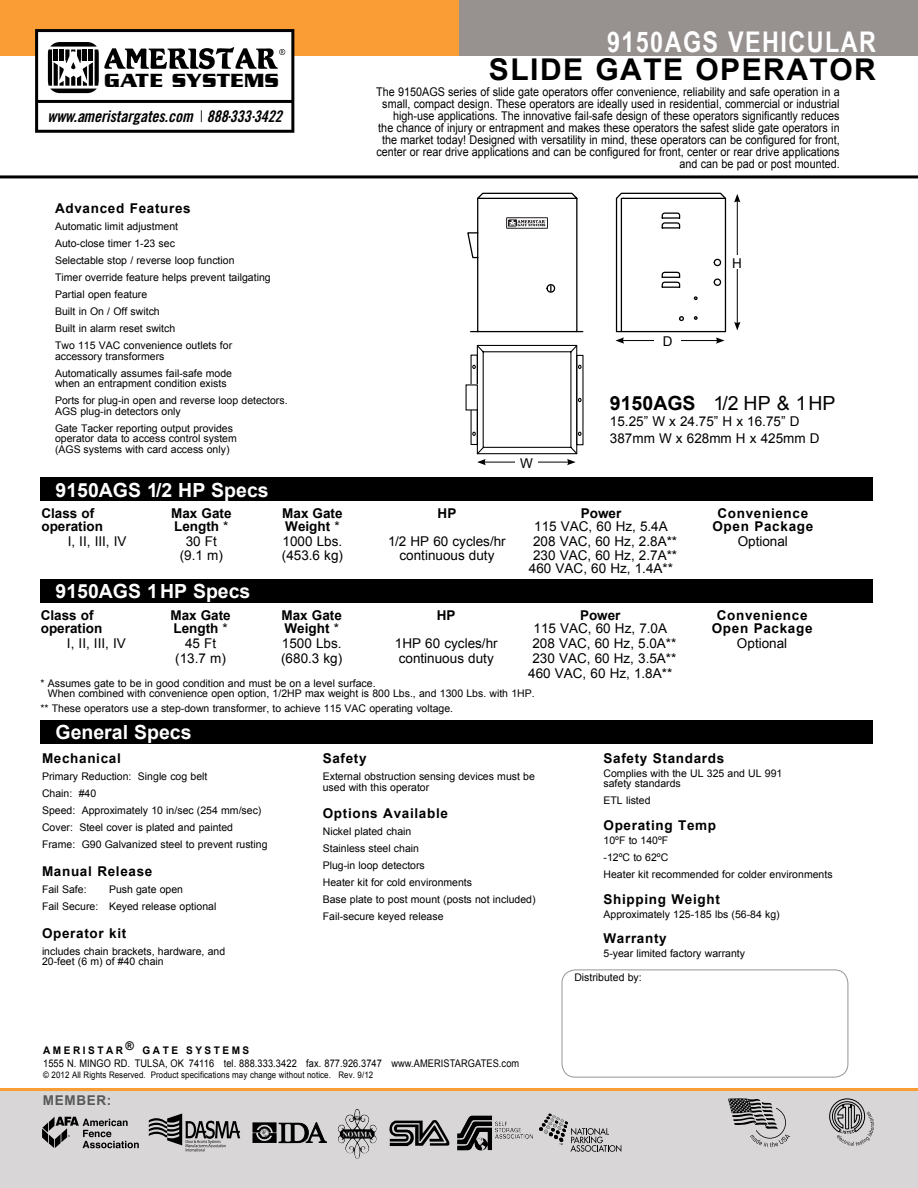
<style>
.page{position:relative;width:918px;height:1188px;background:#fff}
.page>*{position:absolute;margin:0;border:0;box-sizing:border-box;transform-origin:0 0}
.t1{font:700 30px "Arial";letter-spacing:.05em;color:#000}
.t2{font:700 28.5px "Arial Narrow";letter-spacing:.05em;color:#fff}
.t3{font:700 20.55px "Serpentine Std";letter-spacing:.005em;color:#000}
.t4{font:700 19.5px "Arial";color:#fff}
.t5{font:19.5px "Arial";color:#000}
.t6{font:16.05px "Trade Gothic LT Std Bd Cn 20 Obl";letter-spacing:-.005em;color:#000}
.t7{font:13.5px/16.5px "Arial";color:#000;text-align:center}
.t8{font:700 13.5px "Arial";letter-spacing:.05em;color:#000}
.t9{font:700 13.5px "Arial";color:#000}
.t10{font:700 13.5px "Arial";letter-spacing:.05em;color:#58595b}
.t11{font:12px/12px "Arial";color:#000;text-align:right;scale:.9 1}
.t12{font:10.5px/17px "Arial";color:#000}
.t13{font:10.5px/13px "Arial";color:#000;scale:.88 1}
.t14{font:9px "Arial";letter-spacing:.01em;color:#000;scale:.88 1}
.s1{font-family:"Trade Gothic LT Std";font-weight:300}
.s2{font-weight:700}
.s3{font-weight:400}
</style>
<div class="page">
<div style="left:0;top:0;width:918px;height:56px;background:#f99d34"></div>
<svg style="left:35px;top:29px;width:259px;height:104px"></svg>
<hr style="left:37px;top:100px;width:255px;height:3px;background:#000">
<div style="left:459px;top:0;width:459px;height:56px;background:#979190"></div>
<div style="left:0;top:1089px;width:918px;height:99px;background:#d8d6d6"></div>
<svg style="left:728px;top:1098px;width:62px;height:49px"></svg>
<svg style="left:829px;top:1099px;width:45px;height:47px"></svg>
<hr style="left:0;top:175px;width:918px;height:3px;background:#000">
<div style="left:40px;top:721px;width:833px;height:23px;background:#000"></div>
<hr style="left:0;top:1088px;width:918px;height:3px;background:#f99d34">
<div style="left:562px;top:970px;width:286px;height:108px;border:1px solid #939598;border-radius:14px"></div>
<svg style="left:466px;top:193px;width:260px;height:272px"></svg>
<div style="left:655px;top:334px;width:26px;height:15px;background:#fff"></div>
<hr style="left:737px;top:200px;width:1px;height:124px;background:#000">
<svg style="left:734px;top:194px;width:6px;height:9px"></svg>
<svg style="left:734px;top:322px;width:6px;height:9px"></svg>
<div style="left:728px;top:256px;width:19px;height:13px;background:#fff"></div>
<div style="left:40px;top:579px;width:833px;height:24px;background:#000"></div>
<div style="left:41px;top:478px;width:832px;height:23px;background:#000"></div>
<svg style="left:42px;top:1117px;width:97px;height:31px"></svg>
<svg style="left:149px;top:1114px;width:91px;height:37px"></svg>
<img style="left:338px;top:1109px;width:39px;height:50px">
<svg style="left:389px;top:1120px;width:61px;height:26px"></svg>
<svg style="left:462px;top:1116px;width:10px;height:13px"></svg>
<svg style="left:539px;top:1114px;width:82px;height:38px"></svg>
<svg style="left:253px;top:1123px;width:74px;height:20px"></svg>
<h3 class="t3" style="left:104px;top:68px;width:176px">GATE SYSTEMS</h3>
<h3 class="t6" style="left:48px;top:107px;width:236px">www.ameristargates.com <span class="s1">|</span> 888.333.3422</h3>
<p class="t8" style="left:55px;top:200px;width:137px">Advanced Features</p>
<p class="t12" style="left:55px;top:218px;width:217px">Automatic limit adjustment<br>Auto-close timer 1-23 sec<br>Selectable stop / reverse loop function<br>Timer override feature helps prevent tailgating<br>Partial open feature<br>Built in On / Off switch<br>Built in alarm reset switch<br>Two 115 VAC convenience outlets for</p>
<p class="t12" style="left:55px;top:348px;width:179px">accessory transformers<br>Automatically assumes fail-safe mode</p>
<p class="t12" style="left:55px;top:375px;width:234px">when an entrapment condition exists<br>Ports for plug-in open and reverse loop detectors.</p>
<p class="t12" style="left:55px;top:403px;width:180px">AGS plug-in detectors only<br>Gate Tacker reporting output provides</p>
<p class="t12" style="left:55px;top:433px;width:183px;line-height:10.5px">operator data to access control system (AGS systems with card access only)</p>
<h3 class="t4" style="left:56px;top:477px;width:215px">9150AGS 1/2 HP Specs</h3>
<h2 class="t2" style="left:607px;top:20px;width:270px">9150AGS VEHICULAR</h2>
<h1 class="t1" style="left:489px;top:50px;width:389px">SLIDE GATE OPERATOR</h1>
<p class="t11" style="left:376px;top:86px;width:516px">The 9150AGS series of slide gate operators offer convenience, reliability and safe operation in a small, compact design. These operators are ideally used in residential, commercial or industrial high-use applications. The innovative fail-safe design of these operators significantly reduces the chance of injury or entrapment and makes these operators the safest slide gate operators in the market today! Designed with versatility in mind, these operators can be configured for front, center or rear drive applications and can be configured for front, center or rear drive applications and can be pad or post mounted.</p>
<p class="t7" style="left:663px;top:333px;width:11px">D</p>
<p class="t7" style="left:732px;top:255px;width:11px">H</p>
<p class="t7" style="left:520px;top:455px;width:14px">W</p>
<h3 class="t5" style="left:610px;top:390px;width:227px"><span class="s2">9150AGS</span> 1/2 HP &amp; 1HP</h3>
<p class="t7" style="left:610px;top:413px;width:211px;text-align:left">15.25” W x 24.75” H x 16.75” D<br>387mm W x 628mm H x 425mm D</p>
<p class="t8" style="left:41px;top:504px;width:54px">Class of</p>
<p class="t8" style="left:171px;top:504px;width:62px">Max Gate</p>
<p class="t8" style="left:282px;top:504px;width:62px">Max Gate</p>
<p class="t8" style="left:438px;top:504px;width:20px">HP</p>
<p class="t8" style="left:581px;top:504px;width:42px">Power</p>
<p class="t8" style="left:717px;top:504px;width:92px">Convenience</p>
<p class="t9" style="left:41px;top:517px;width:63px">operation</p>
<p class="t8" style="left:174px;top:517px;width:56px">Length <span class="s3">*</span></p>
<p class="t8" style="left:285px;top:517px;width:56px">Weight <span class="s3">*</span></p>
<p class="t7" style="left:534px;top:518px;width:135px">115 VAC, 60 Hz, 5.4A</p>
<p class="t8" style="left:712px;top:517px;width:102px">Open Package</p>
<p class="t7" style="left:68px;top:533px;width:60px">I, II, III, IV</p>
<p class="t7" style="left:186px;top:533px;width:33px">30 Ft</p>
<p class="t7" style="left:283px;top:533px;width:61px">1000 Lbs.</p>
<p class="t7" style="left:388px;top:533px;width:119px">1/2 HP 60 cycles/hr</p>
<p class="t7" style="left:533px;top:533px;width:146px">208 VAC, 60 Hz, 2.8A**</p>
<p class="t7" style="left:738px;top:533px;width:52px">Optional</p>
<p class="t7" style="left:180px;top:547px;width:45px">(9.1 m)</p>
<p class="t7" style="left:282px;top:547px;width:63px">(453.6 kg)</p>
<p class="t7" style="left:400px;top:547px;width:96px">continuous duty</p>
<p class="t7" style="left:529px;top:548px;width:150px;line-height:13.5px">230 VAC, 60 Hz, 2.7A**<br>460 VAC, 60 Hz, 1.4A**</p>
<p class="t8" style="left:41px;top:606px;width:54px">Class of</p>
<p class="t8" style="left:170px;top:606px;width:62px">Max Gate</p>
<p class="t8" style="left:282px;top:606px;width:62px">Max Gate</p>
<p class="t8" style="left:437px;top:606px;width:20px">HP</p>
<p class="t8" style="left:580px;top:606px;width:42px">Power</p>
<p class="t8" style="left:717px;top:606px;width:92px">Convenience</p>
<p class="t9" style="left:41px;top:620px;width:63px">operation</p>
<p class="t8" style="left:173px;top:620px;width:56px">Length <span class="s3">*</span></p>
<p class="t8" style="left:285px;top:620px;width:56px">Weight <span class="s3">*</span></p>
<p class="t7" style="left:534px;top:621px;width:135px">115 VAC, 60 Hz, 7.0A</p>
<p class="t8" style="left:712px;top:620px;width:102px">Open Package</p>
<p class="t7" style="left:67px;top:636px;width:60px">I, II, III, IV</p>
<p class="t7" style="left:185px;top:636px;width:33px">45 Ft</p>
<p class="t7" style="left:282px;top:636px;width:61px">1500 Lbs.</p>
<p class="t7" style="left:395px;top:636px;width:104px">1HP 60 cycles/hr</p>
<p class="t7" style="left:532px;top:636px;width:146px">208 VAC, 60 Hz, 5.0A**</p>
<p class="t7" style="left:737px;top:636px;width:52px">Optional</p>
<p class="t7" style="left:175px;top:651px;width:52px">(13.7 m)</p>
<p class="t7" style="left:281px;top:651px;width:63px">(680.3 kg)</p>
<p class="t7" style="left:399px;top:651px;width:96px">continuous duty</p>
<p class="t7" style="left:528px;top:651px;width:150px;line-height:15px">230 VAC, 60 Hz, 3.5A**<br>460 VAC, 60 Hz, 1.8A**</p>
<h3 class="t4" style="left:56px;top:578px;width:196px">9150AGS 1HP Specs</h3>
<p class="t12" style="left:48px;top:678px;width:488px;line-height:10.5px;text-indent:-7px">* Assumes gate to be in good condition and must be on a level surface.<br>When combined with convenience open option, 1/2HP max weight is 800 Lbs., and 1300 Lbs. with 1HP.</p>
<p class="t12" style="left:40px;top:700px;width:414px">** These operators use a step-down transformer, to achieve 115 VAC operating voltage.</p>
<h3 class="t4" style="left:56px;top:719px;width:138px">General Specs</h3>
<p class="t8" style="left:42px;top:749px;width:80px">Mechanical</p>
<p class="t12" style="left:42px;top:768px;width:227px">Primary Reduction: Single cog belt<br>Chain: #40<br>Speed: Approximately 10 in/sec (254 mm/sec)<br>Cover: Steel cover is plated and painted Frame: G90 Galvanized steel to prevent rusting</p>
<p class="t8" style="left:42px;top:862px;width:112px">Manual Release</p>
<p class="t12" style="left:42px;top:881px;width:46px">Fail Safe:</p>
<p class="t12" style="left:42px;top:881px;width:176px;text-indent:67px">Push gate open<br>Fail Secure: Keyed release optional</p>
<p class="t8" style="left:42px;top:924px;width:86px">Operator kit</p>
<p class="t12" style="left:42px;top:946px;width:185px;line-height:10.5px">includes chain brackets, hardware, and<br>20-feet (6 m) of #40 chain</p>
<p class="t8" style="left:323px;top:749px;width:45px">Safety</p>
<p class="t12" style="left:323px;top:771px;width:214px;line-height:10.5px">External obstruction sensing devices must be used with this operator</p>
<p class="t8" style="left:323px;top:805px;width:127px">Options Available</p>
<p class="t12" style="left:323px;top:823px;width:214px">Nickel plated chain<br>Stainless steel chain<br>Plug-in loop detectors<br>Heater kit for cold environments<br>Base plate to post mount (posts not included)<br>Fail-secure keyed release</p>
<p class="t13" style="left:43px;top:1044px;width:543px"><span class="s2">a MERISTAR</span><sup>®</sup> <span class="s2">GATE SYSTEMS<br></span>1555 N. MINGO RD. TULSA, OK 74116 tel. 888.333.3422 fax. 877.926.3747 www.AMERISTARGATES.com</p>
<p class="t14" style="left:43px;top:1069px;width:377px">© 2012 All Rights Reserved. Product specifications may change without notice. Rev. 9/12</p>
<p class="t10" style="left:43px;top:1091px;width:70px">MEMBER:</p>
<p class="t8" style="left:604px;top:749px;width:122px">Safety Standards</p>
<p class="t12" style="left:604px;top:768px;width:180px;line-height:10.5px">Complies with the UL 325 and UL 991 safety standards</p>
<p class="t12" style="left:604px;top:792px;width:48px">ETL listed</p>
<p class="t8" style="left:604px;top:816px;width:114px">Operating Temp</p>
<p class="t12" style="left:604px;top:832px;width:231px">10ºF to 140ºF<br>-12ºC to 62ºC<br>Heater kit recommended for colder environments</p>
<p class="t8" style="left:604px;top:890px;width:118px">Shipping Weight</p>
<p class="t12" style="left:604px;top:906px;width:178px">Approximately 125-185 lbs (56-84 kg)</p>
<p class="t8" style="left:604px;top:930px;width:65px">Warranty</p>
<p class="t12" style="left:604px;top:945px;width:143px">5-year limited factory warranty</p>
<p class="t12" style="left:574px;top:969px;width:69px">Distributed by:</p>
</div>
